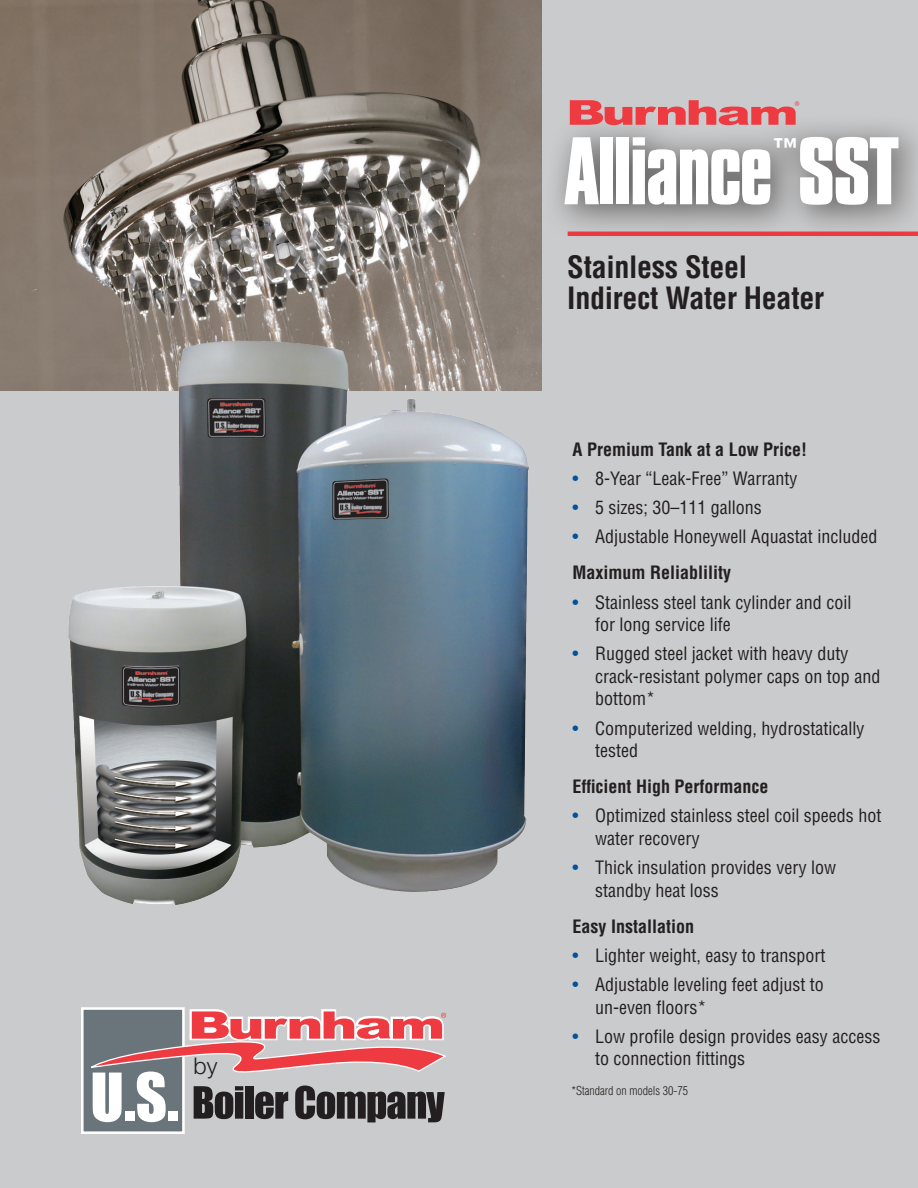
<style>
.page{position:relative;width:918px;height:1188px;background:#cacbcc}
.page>*{position:absolute;margin:0;border:0;box-sizing:border-box;transform-origin:0 0}
.t1{font:700 82.5px "Compacta BT";letter-spacing:-.025em;color:#fff}
.t2{font:700 36px "Compacta BT";color:#fff}
.t3{font:700 condensed 30px "Helvetica LT Std";letter-spacing:-.01em;color:#231f20}
.t4{font:300 23.1px "Helvetica Neue";color:#231f20}
.t5{font:condensed 18px/22.5px "Helvetica LT Std";color:#231f20}
.t6{font:700 condensed 18px "Helvetica LT Std";color:#231f20}
.t7{font:300 condensed 12px "Helvetica LT Std";color:#231f20}
.s1{color:#01529a}
</style>
<div class="page">
<div style="left:543px;top:114px;width:375px;height:127px;background:#231f20;opacity:.55"></div>
<svg style="left:570px;top:100px;width:229px;height:25px"></svg>
<img style="left:0;top:0;width:541px;height:391px">
<div style="left:82px;top:1009px;width:101px;height:124px;background:#6a747b"></div>
<div style="left:81px;top:1007px;width:104px;height:127px;border:3px solid #fff"></div>
<svg style="left:90px;top:1007px;width:356px;height:115px"></svg>
<img style="left:19px;top:313px;width:523px;height:592px">
<p class="t4" style="left:193px;top:1052px;width:25px">by</p>
<p class="t1" style="left:563px;top:121px;width:338px">Alliance SST</p>
<p class="t2" style="left:770px;top:128px;width:31px">™</p>
<p class="t3" style="left:567px;top:248px;width:181px">Stainless Steel</p>
<p class="t3" style="left:567px;top:279px;width:258px">Indirect Water Heater</p>
<p class="t6" style="left:573px;top:438px;width:236px">A Premium Tank at a Low Price!</p>
<p class="t5" style="left:573px;top:467px;width:227px"><span class="s1">•</span> 8-Year “Leak-Free” Warranty</p>
<p class="t5" style="left:573px;top:496px;width:191px"><span class="s1">•</span> 5 sizes; 30–111 gallons</p>
<p class="t5" style="left:573px;top:526px;width:306px"><span class="s1">•</span> Adjustable Honeywell Aquastat included</p>
<p class="t6" style="left:573px;top:562px;width:160px">Maximum Reliablility</p>
<p class="t5" style="left:595px;top:591px;width:258px;text-indent:-22px"><span class="s1">•</span> Stainless steel tank cylinder and coil for long service life</p>
<p class="t5" style="left:595px;top:643px;width:287px;text-indent:-22px"><span class="s1">•</span> Rugged steel jacket with heavy duty crack-resistant polymer caps on top and bottom*</p>
<p class="t5" style="left:595px;top:717px;width:271px;text-indent:-22px"><span class="s1">•</span> Computerized welding, hydrostatically tested</p>
<p class="t6" style="left:573px;top:775px;width:198px">Efficient High Performance</p>
<p class="t5" style="left:595px;top:805px;width:288px;text-indent:-22px"><span class="s1">•</span> Optimized stainless steel coil speeds hot water recovery</p>
<p class="t5" style="left:595px;top:856px;width:243px;text-indent:-22px"><span class="s1">•</span> Thick insulation provides very low standby heat loss</p>
<p class="t6" style="left:573px;top:915px;width:123px">Easy Installation</p>
<p class="t5" style="left:573px;top:944px;width:254px"><span class="s1">•</span> Lighter weight, easy to transport</p>
<p class="t5" style="left:595px;top:973px;width:230px;text-indent:-22px"><span class="s1">•</span> Adjustable leveling feet adjust to un-even floors*</p>
<p class="t5" style="left:595px;top:1025px;width:287px;text-indent:-22px"><span class="s1">•</span> Low profile design provides easy access to connection fittings</p>
<p class="t7" style="left:572px;top:1083px;width:118px">*Standard on models 30-75</p>
</div>
